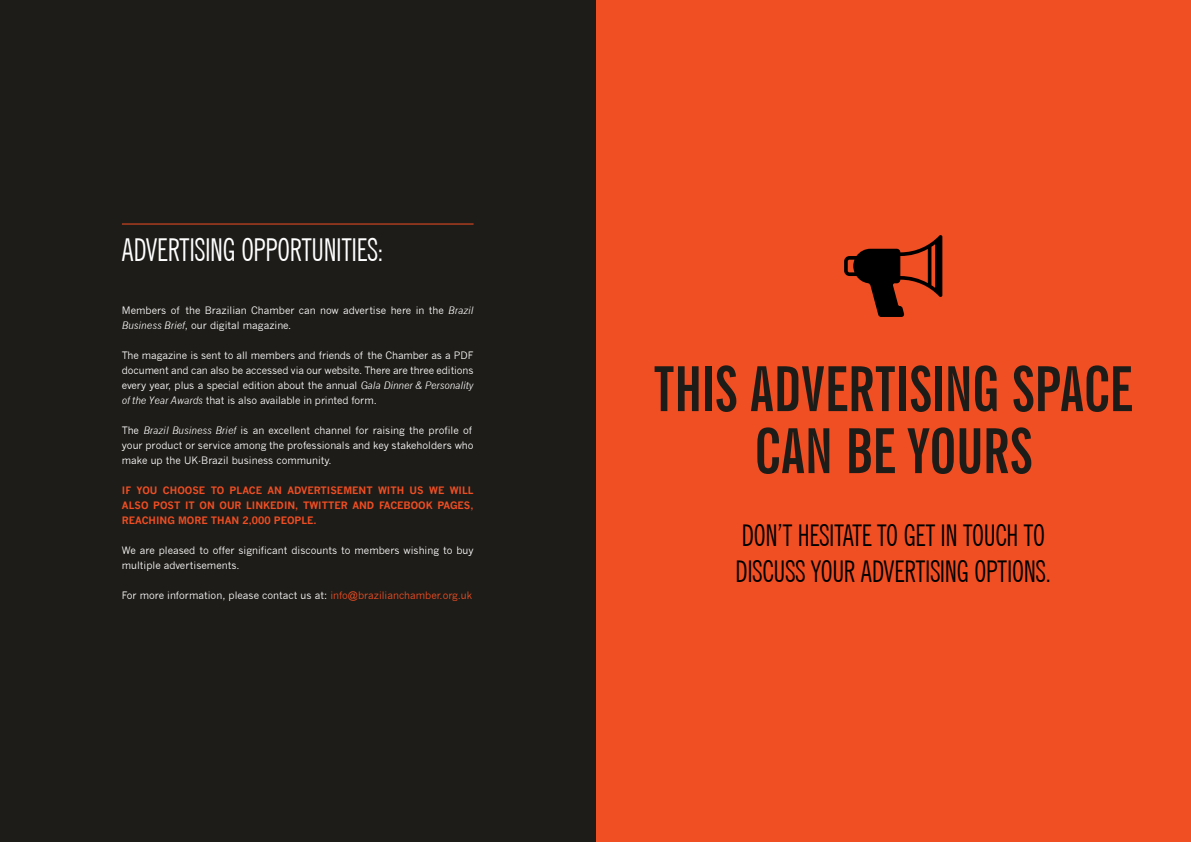
<style>
.page{position:relative;width:1191px;height:842px;background:#fff}
.page>*{position:absolute;margin:0;border:0;box-sizing:border-box;transform-origin:0 0}
.t1{font:700 extra-condensed 62px/62px "News Gothic BT";letter-spacing:-.005em;color:#1e1c18;text-align:center}
.t2{font:extra-condensed 31.6px "News Gothic BT";color:#fff}
.t3{font:extra-condensed 30px/36px "News Gothic BT";letter-spacing:-.005em;color:#000}
.t4{font:10px/15px "News Gothic";color:#fff}
.t5{font:700 10px/15px "News Gothic";color:#f04e23;text-align:justify}
.s1{font-style:italic}
.s2{color:#f04e23}
</style>
<div class="page">
<div style="left:595px;top:0;width:596px;height:842px;background:#f04e23"></div>
<div style="left:0;top:0;width:595px;height:842px;background:#1e1c18"></div>
<hr style="left:122px;top:224px;width:351px;height:1px;background:#f04e23">
<svg style="left:844px;top:235px;width:98px;height:82px"></svg>
<h2 class="t2" style="left:122px;top:230px;width:263px">ADVERTISING OPPORTUNITIES:</h2>
<p class="t4" style="left:122px;top:302px;width:353px">Members of the Brazilian Chamber can now advertise here in the <span class="s1">Brazil<br>Business Brief</span>, our digital magazine.</p>
<p class="t4" style="left:122px;top:347px;width:353px;text-align:justify">The magazine is sent to all members and friends of the Chamber as a PDF document and can also be accessed via our website. There are three editions every year, plus a special edition about the annual <span class="s1">Gala Dinner &amp; Personality of the Year Awards</span> that is also available in printed form.</p>
<p class="t4" style="left:122px;top:422px;width:353px">The <span class="s1">Brazil Business Brief</span> is an excellent channel for raising the profile of your product or service among the professionals and key stakeholders who make up the UK-Brazil business community.</p>
<p class="t5" style="left:122px;top:482px;width:353px">IF YOU CHOOSE TO PLACE AN ADVERTISEMENT WITH US WE WILL ALSO POST IT ON OUR LINKEDIN, TWITTER AND FACEBOOK PAGES, REACHING MORE THAN 2,000 PEOPLE.</p>
<p class="t4" style="left:122px;top:542px;width:353px">We are pleased to offer significant discounts to members wishing to buy multiple advertisements.</p>
<p class="t4" style="left:122px;top:587px;width:352px">For more information, please contact us at: <span class="s2">info@brazilianchamber.org.uk</span></p>
<h1 class="t1" style="left:654px;top:358px;width:480px">THIS ADVERTISING SPACE<br>CAN BE YOURS</h1>
<h3 class="t3" style="left:735px;top:518px;width:317px">DON’T HESITATE TO GET IN TOUCH TO<br>DISCUSS YOUR ADVERTISING OPTIONS.</h3>
</div>
